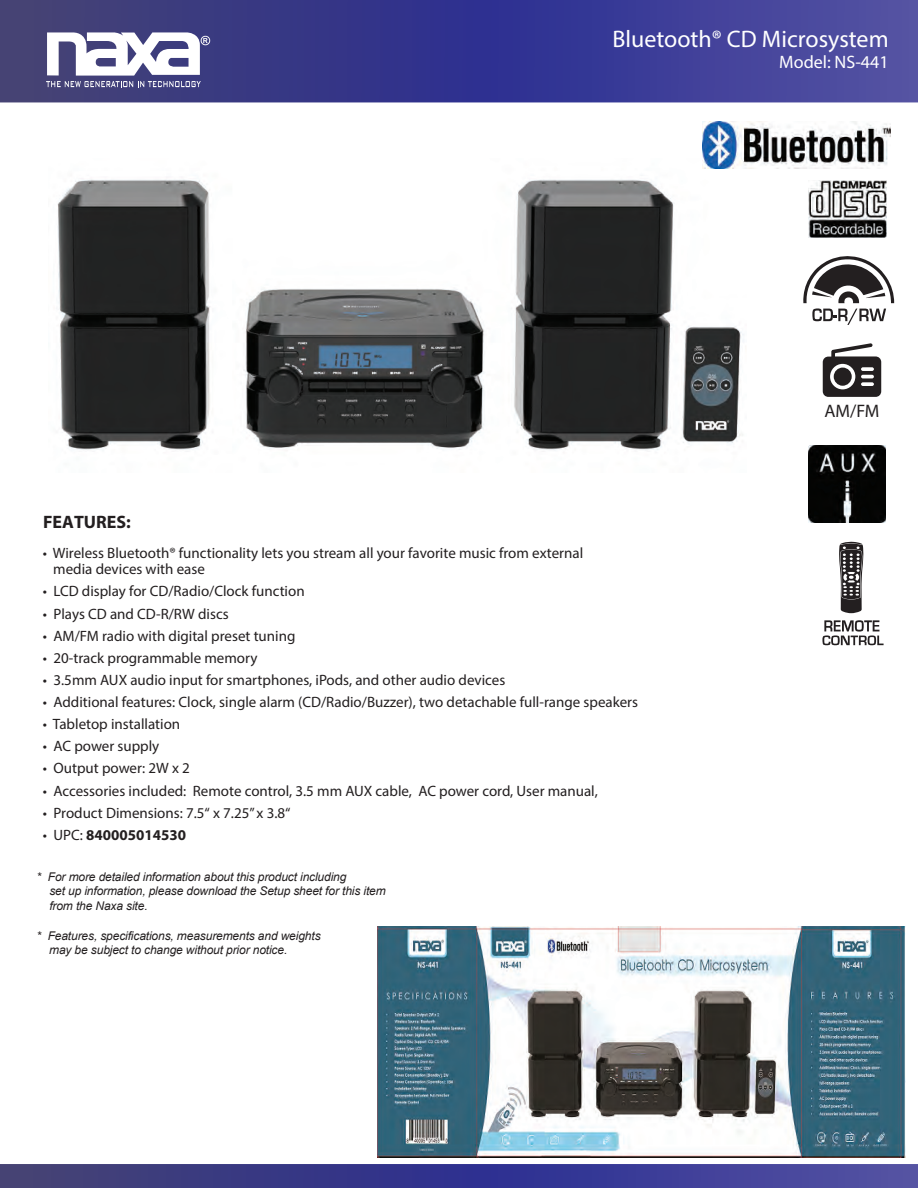
<style>
.page{position:relative;width:918px;height:1188px;background:#fff}
.page>*{position:absolute;margin:0;border:0;box-sizing:border-box;transform-origin:0 0}
.t1{font:24px "Myriad Pro";color:#fff}
.t2{font:18.15px "Myriad Pro";color:#231f20}
.t3{font:18px "Myriad Pro";color:#fff}
.t4{font:700 18px "Myriad Pro";color:#231f20}
.t5{font:15px/16.2px "Myriad Pro";color:#231f20}
.t6{font:700 15px "Myriad Pro";color:#231f20}
.t7{font:italic 12px/14.4px "Arial";letter-spacing:-.01em;color:#231f20}
.s1{font-weight:400}
</style>
<div class="page">
<img style="left:57px;top:160px;width:690px;height:292px">
<svg style="left:0;top:0;width:918px;height:102px;background:#3c3c8f"></svg>
<svg style="left:0;top:1164px;width:918px;height:24px;background:#3d3d8d"></svg>
<img style="left:808px;top:180px;width:78px;height:57px">
<img style="left:808px;top:445px;width:78px;height:78px">
<img style="left:378px;top:926px;width:528px;height:231px">
<svg style="left:839px;top:542px;width:24px;height:71px;background:#5f5c5c"></svg>
<svg style="left:822px;top:620px;width:62px;height:25px"></svg>
<img style="left:703px;top:122px;width:187px;height:46px">
<svg style="left:823px;top:343px;width:58px;height:54px"></svg>
<div style="left:834px;top:367px;width:18px;height:19px;background:#231f20;border-radius:50%"></div>
<svg style="left:46px;top:32px;width:164px;height:55px"></svg>
<svg style="left:803px;top:256px;width:91px;height:69px"></svg>
<h1 class="t1" style="left:612px;top:24px;width:278px">Bluetooth® CD Microsystem</h1>
<p class="t3" style="left:779px;top:51px;width:111px">Model: NS-441</p>
<p class="t4" style="left:43px;top:510px;width:89px">FEATURES:</p>
<p class="t5" style="left:53px;top:545px;width:532px;text-indent:-10px">• Wireless Bluetooth® functionality lets you stream all your favorite music from external media devices with ease</p>
<p class="t5" style="left:43px;top:583px;width:263px">• LCD display for CD/Radio/Clock function</p>
<p class="t5" style="left:43px;top:605px;width:187px">• Plays CD and CD-R/RW discs</p>
<p class="t5" style="left:43px;top:627px;width:254px">• AM/FM radio with digital preset tuning</p>
<p class="t5" style="left:43px;top:649px;width:216px">• 20-track programmable memory</p>
<p class="t5" style="left:43px;top:672px;width:464px">• 3.5mm AUX audio input for smartphones, iPods, and other audio devices</p>
<p class="t5" style="left:43px;top:694px;width:597px">• Additional features: Clock, single alarm (CD/Radio/Buzzer), two detachable full-range speakers</p>
<p class="t5" style="left:43px;top:716px;width:139px">• Tabletop installation</p>
<p class="t5" style="left:43px;top:738px;width:118px">• AC power supply</p>
<p class="t5" style="left:43px;top:760px;width:148px">• Output power: 2W x 2</p>
<p class="t5" style="left:43px;top:782px;width:556px">• Accessories included: Remote control, 3.5 mm AUX cable, AC power cord, User manual,</p>
<p class="t5" style="left:43px;top:804px;width:249px">• Product Dimensions: 7.5“ x 7.25” x 3.8“</p>
<p class="t6" style="left:43px;top:825px;width:145px"><span class="s1">• UPC:</span> 840005014530</p>
<p class="t7" style="left:49px;top:870px;width:338px;text-indent:-13px">* For more detailed information about this product including<br>set up information, please download the Setup sheet for this item from the Naxa site.</p>
<p class="t7" style="left:49px;top:929px;width:273px;text-indent:-13px">* Features, specifications, measurements and weights may be subject to change without prior notice.</p>
<p class="t2" style="left:825px;top:400px;width:56px">AM/FM</p>
</div>
